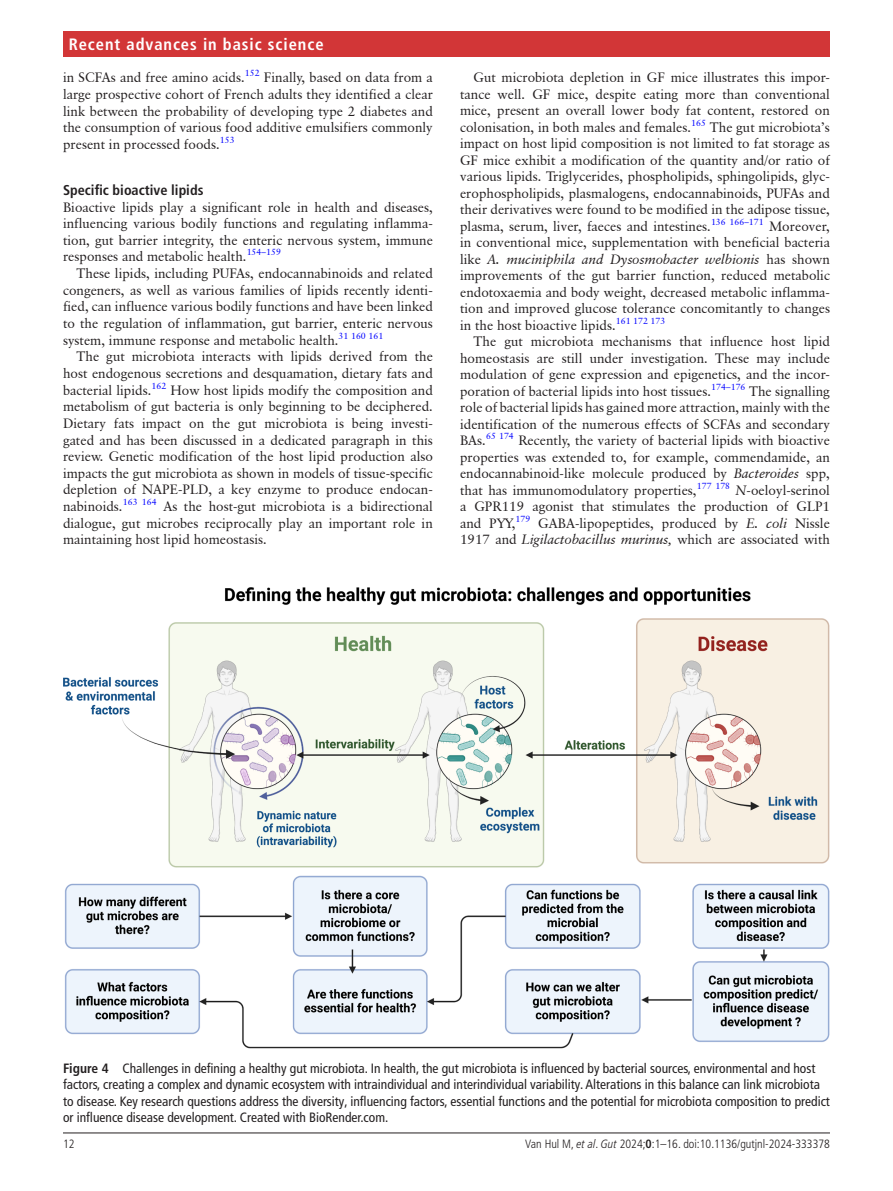
<style>
.page{position:relative;width:893px;height:1191px;background:#fff}
.page>*{position:absolute;margin:0;border:0;box-sizing:border-box;transform-origin:0 0}
.t1{font:700 condensed 16.5px "Frutiger LT Pro";letter-spacing:.055em;color:#fff}
.t2{font:700 condensed 14.25px "Frutiger LT Pro";color:#231f20}
.t3{font:13.5px/16.5px "Classical Garamond BT";color:#231f20;text-align:justify}
.t4{font:condensed 13.5px/16.5px "Frutiger LT Pro";color:#231f20}
.t5{font:300 condensed 12px "Frutiger LT Pro";color:#231f20}
.s1{font-style:italic}
.s2{font-weight:700}
</style>
<div class="page">
<hr style="left:63px;top:1132px;width:767px;height:1px;background:#231f20">
<div style="left:63px;top:31px;width:767px;height:25px;background:#d23637"></div>
<img style="left:63px;top:588px;width:767px;height:460px">
<p class="t1" style="left:69px;top:34px;width:256px">Recent advances in basic science</p>
<p class="t3" style="left:63px;top:69px;width:371px">in SCFAs and free amino acids.<sup>152</sup> Finally, based on data from a large prospective cohort of French adults they identified a clear link between the probability of developing type 2 diabetes and the consumption of various food additive emulsifiers commonly present in processed foods.<sup>153</sup></p>
<p class="t2" style="left:63px;top:181px;width:142px">Specific bioactive lipids</p>
<p class="t3" style="left:63px;top:198px;width:371px">Bioactive lipids play a significant role in health and diseases, influencing various bodily functions and regulating inflamma&shy;tion, gut barrier integrity, the enteric nervous system, immune responses and metabolic health.<sup>154–159</sup></p>
<p class="t3" style="left:63px;top:265px;width:371px;text-indent:14px">These lipids, including PUFAs, endocannabinoids and related congeners, as well as various families of lipids recently identi&shy;fied, can influence various bodily functions and have been linked to the regulation of inflammation, gut barrier, enteric nervous system, immune response and metabolic health.<sup>31</sup> <sup>160</sup> <sup>161</sup></p>
<p class="t3" style="left:63px;top:348px;width:371px;text-indent:14px">The gut microbiota interacts with lipids derived from the host endogenous secretions and desquamation, dietary fats and bacterial lipids.<sup>162</sup> How host lipids modify the composition and metabolism of gut bacteria is only beginning to be deciphered.<br>Dietary fats impact on the gut microbiota is being investi&shy;gated and has been discussed in a dedicated paragraph in this review. Genetic modification of the host lipid production also impacts the gut microbiota as shown in models of tissue-specific depletion of NAPE-PLD, a key enzyme to produce endocan&shy;nabinoids.<sup>163</sup> <sup>164</sup> As the host-gut microbiota is a bidirectional dialogue, gut microbes reciprocally play an important role in maintaining host lipid homeostasis.</p>
<p class="t3" style="left:460px;top:69px;width:371px;text-indent:14px">Gut microbiota depletion in GF mice illustrates this impor&shy;tance well. GF mice, despite eating more than conventional mice, present an overall lower body fat content, restored on colonisation, in both males and females.<sup>165</sup> The gut microbiota’s impact on host lipid composition is not limited to fat storage as GF mice exhibit a modification of the quantity and/or ratio of various lipids. Triglycerides, phospholipids, sphingolipids, glyc&shy;erophospholipids, plasmalogens, endocannabinoids, PUFAs and their derivatives were found to be modified in the adipose tissue, plasma, serum, liver, faeces and intestines.<sup>136</sup> <sup>166–171</sup> Moreover, in conventional mice, supplementation with beneficial bacteria like <span class="s1">A. muciniphila and Dysosmobacter welbionis</span> has shown improvements of the gut barrier function, reduced metabolic endotoxaemia and body weight, decreased metabolic inflamma&shy;tion and improved glucose tolerance concomitantly to changes in the host bioactive lipids.<sup>161</sup> <sup>172</sup> <sup>173</sup></p>
<p class="t3" style="left:460px;top:333px;width:371px;text-indent:14px">The gut microbiota mechanisms that influence host lipid homeostasis are still under investigation. These may include modulation of gene expression and epigenetics, and the incor&shy;poration of bacterial lipids into host tissues.<sup>174–176</sup> The signalling role of bacterial lipids has gained more attraction, mainly with the identification of the numerous effects of SCFAs and secondary BAs.<sup>65</sup> <sup>174</sup> Recently, the variety of bacterial lipids with bioactive properties was extended to, for example, commendamide, an endocannabinoid-like molecule produced by <span class="s1">Bacteroides</span> spp, that has immunomodulatory properties,<sup>177</sup> <sup>178</sup> <span class="s1">N</span>-oeloyl-serinol a GPR119 agonist that stimulates the production of GLP1 and PYY,<sup>179</sup> GABA-lipopeptides, produced by <span class="s1">E. coli</span> Nissle 1917 and <span class="s1">Ligilactobacillus murinus,</span> which are associated with</p>
<p class="t4" style="left:63px;top:1059px;width:768px"><span class="s2">Figure 4</span> Challenges in defining a healthy gut microbiota. In health, the gut microbiota is influenced by bacterial sources, environmental and host factors, creating a complex and dynamic ecosystem with intraindividual and interindividual variability. Alterations in this balance can link microbiota to disease. Key research questions address the diversity, influencing factors, essential functions and the potential for microbiota composition to predict or influence disease development. Created with BioRender.com.</p>
<p class="t5" style="left:63px;top:1136px;width:13px">12</p>
<p class="t5" style="left:525px;top:1136px;width:306px">Van Hul M, <span class="s1">et al</span>. <span class="s1">Gut</span> 2024;<span class="s2">0</span>:1–16. doi:10.1136/gutjnl-2024-333378</p>
</div>
